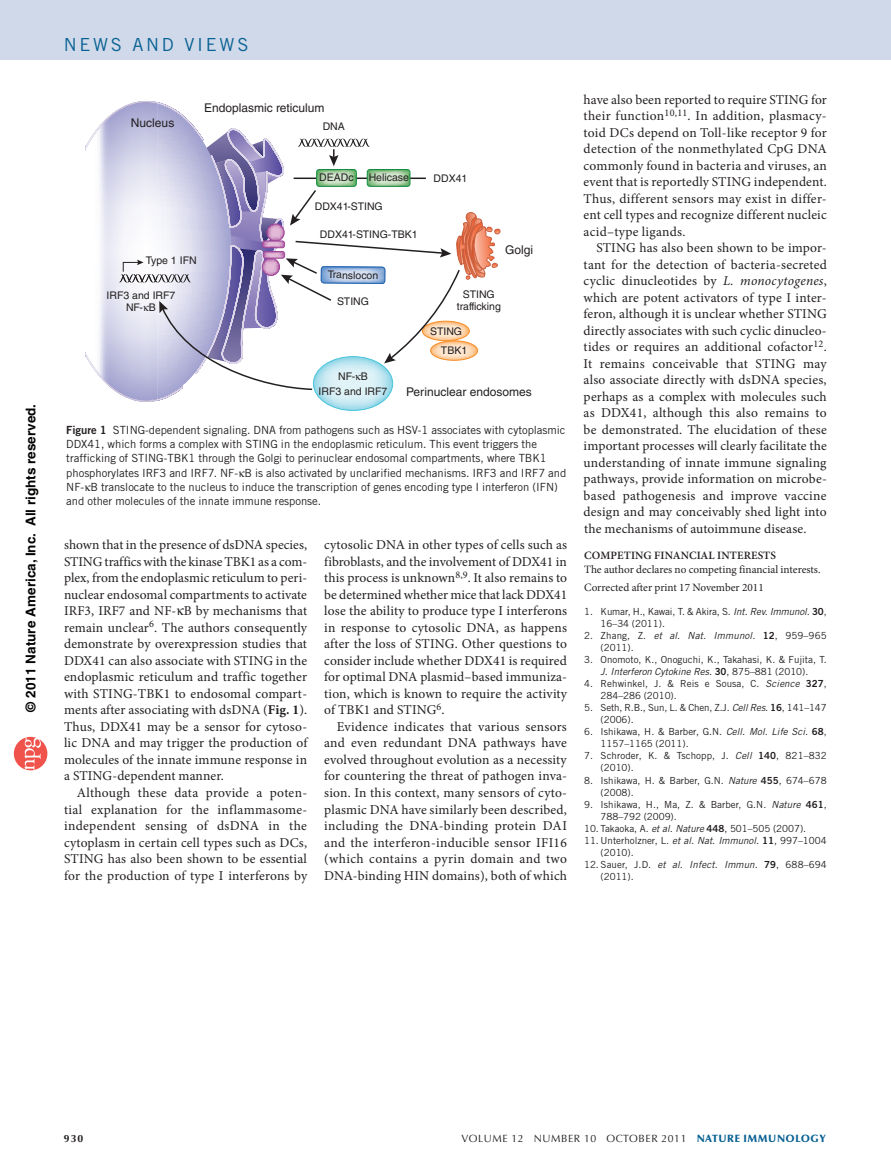
<style>
.page{position:relative;width:891px;height:1175px;background:#fff}
.page>*{position:absolute;margin:0;border:0;box-sizing:border-box;transform-origin:0 0}
.z-HEADER_follow{font:18px "Trade Gothic LT Std";letter-spacing:.15em;color:#086193}
.TEXT_body{font:13.5px/16.5px "Minion Pro";letter-spacing:.015em;color:#231f20;text-align:justify}
.t1{font:700 13.5px "Helvetica";color:#040503}
.t2{font:12px "Helvetica LT Std";color:#231f20}
.t3{font:11.25px/14.2px "Trade Gothic LT Std";letter-spacing:-.005em;color:#231f20}
.TEXT_acknol_comp_int{font:11.25px "Minion Pro";color:#231f20}
.SUBHEAD_acknol_comp{font:600 11.25px "Minion Pro";letter-spacing:.01em;color:#231f20}
.t4{font:10.5px/12px "Helvetica LT Std";color:#231f20;text-align:center}
.t5{font:10.5px "Optima LT Std";letter-spacing:.05em;color:#231f20}
.t6{font:900 10.5px "Optima LT Std";letter-spacing:.05em;color:#086193}
.t7{font:700 10.5px "Optima LT Std";color:#231f20}
.REFERENCES{font:9.75px/12px "Trade Gothic LT Std";color:#231f20}
.s1{font-family:"Trade Gothic LT Std Bd 2"}
.s2{font-weight:700}
.s3{font-style:italic}
.s4{font-weight:400;color:#231f20}
</style>
<div class="page">
<svg style="left:14px;top:737px;width:33px;height:33px"></svg>
<div style="left:0;top:0;width:891px;height:60px;background:#cfd9e9"></div>
<svg style="left:86px;top:101px;width:415px;height:310px"></svg>
<p class="t1" style="left:23px;top:712px;width:309px;rotate:-90deg">© 2011 Nature America, Inc. All rights reserved.</p>
<p class="z-HEADER_follow" style="left:64px;top:34px;width:84px">news and</p>
<p class="z-HEADER_follow" style="left:184px;top:34px;width:62px">vi ews</p>
<p class="t2" style="left:131px;top:116px;width:45px">Nucleus</p>
<p class="t2" style="left:204px;top:101px;width:122px">Endoplasmic reticulum</p>
<p class="t4" style="left:323px;top:120px;width:24px">DNA</p>
<p class="t4" style="left:146px;top:255px;width:52px">Type 1 IFN</p>
<p class="t4" style="left:107px;top:289px;width:70px">IRF3 and IRF7<br>NF- B</p>
<p class="t4" style="left:319px;top:172px;width:36px">DEADc</p>
<p class="t4" style="left:369px;top:172px;width:42px">Helicase</p>
<p class="t4" style="left:315px;top:201px;width:70px">DDX41-STING</p>
<p class="t4" style="left:320px;top:228px;width:99px">DDX41-STING-TBK1</p>
<p class="t4" style="left:328px;top:268px;width:52px;rotate:1deg">Translocon</p>
<p class="t4" style="left:337px;top:295px;width:33px">STING</p>
<p class="t4" style="left:338px;top:370px;width:31px">NF- B</p>
<p class="t4" style="left:434px;top:172px;width:35px">DDX41</p>
<p class="t2" style="left:505px;top:243px;width:30px">Golgi</p>
<p class="t4" style="left:457px;top:288px;width:46px">STING trafficking</p>
<p class="t4" style="left:430px;top:325px;width:33px">STING</p>
<p class="t4" style="left:441px;top:344px;width:28px">TBK1</p>
<p class="t4" style="left:319px;top:385px;width:70px">IRF3 and IRF7</p>
<p class="t2" style="left:406px;top:385px;width:127px">Perinuclear endosomes</p>
<p class="t3" style="left:66px;top:422px;width:502px"><span class="s1">Figure 1</span> STING-dependent signaling. DNA from pathogens such as HSV-1 associates with cytoplasmic DDX41, which forms a complex with STING in the endoplasmic reticulum. This event triggers the trafficking of STING-TBK1 through the Golgi to perinuclear endosomal compartments, where TBK1 phosphorylates IRF3 and IRF7. NF- B is also activated by unclarified mechanisms. IRF3 and IRF7 and NF- B translocate to the nucleus to induce the transcription of genes encoding type I interferon (IFN) and other molecules of the innate immune response.</p>
<p class="TEXT_body" style="left:64px;top:537px;width:245px">shown that in the presence of dsDNA species, STING traffics with the kinase TBK1 as a com&shy;plex, from the endoplasmic reticulum to peri&shy;nuclear endosomal compartments to activate IRF3, IRF7 and NF- B by mechanisms that remain unclear<sup>6</sup>. The authors consequently demonstrate by overexpression studies that DDX41 can also associate with STING in the endoplasmic reticulum and traffic together with STING-TBK1 to endosomal compart&shy;ments after associating with dsDNA (<span class="s2">Fig. 1</span>).<br>Thus, DDX41 may be a sensor for cytoso&shy;lic DNA and may trigger the production of molecules of the innate immune response in a STING-dependent manner.</p>
<p class="TEXT_body" style="left:64px;top:784px;width:245px;text-indent:13px">Although these data provide a poten&shy;tial explanation for the inflammasome&shy;independent sensing of dsDNA in the cytoplasm in certain cell types such as DCs, STING has also been shown to be essential for the production of type I interferons by</p>
<p class="TEXT_body" style="left:324px;top:537px;width:244px">cytosolic DNA in other types of cells such as fibroblasts, and the involvement of DDX41 in this process is unknown<sup>8,9</sup>. It also remains to be determined whether mice that lack DDX41 lose the ability to produce type I interferons in response to cytosolic DNA, as happens after the loss of STING. Other questions to consider include whether DDX41 is required for optimal DNA plasmid–based immuniza&shy;tion, which is known to require the activity of TBK1 and STING<sup>6</sup>.</p>
<p class="TEXT_body" style="left:324px;top:718px;width:244px;text-indent:13px">Evidence indicates that various sensors and even redundant DNA pathways have evolved throughout evolution as a necessity for countering the threat of pathogen inva&shy;sion. In this context, many sensors of cyto&shy;plasmic DNA have similarly been described, including the DNA-binding protein DAI and the interferon-inducible sensor IFI16 (which contains a pyrin domain and two DNA-binding HIN domains), both of which</p>
<p class="TEXT_body" style="left:584px;top:91px;width:245px">have also been reported to require STING for their function<sup>10,11</sup>. In addition, plasmacy&shy;toid DCs depend on Toll-like receptor 9 for detection of the nonmethylated CpG DNA commonly found in bacteria and viruses, an event that is reportedly STING independent.<br>Thus, different sensors may exist in differ&shy;ent cell types and recognize different nucleic acid–type ligands.</p>
<p class="TEXT_body" style="left:584px;top:240px;width:245px;text-align:left;text-indent:13px">STING has also been shown to be impor&shy;tant for the detection of bacteria-secreted cyclic dinucleotides by <span class="s3">L. monocytogenes</span>, which are potent activators of type I inter&shy;feron, although it is unclear whether STING directly associates with such cyclic dinucleo&shy;tides or requires an additional cofactor<sup>12</sup>.<br>It remains conceivable that STING may also associate directly with dsDNA species, perhaps as a complex with molecules such as DDX41, although this also remains to be demonstrated. The elucidation of these important processes will clearly facilitate the understanding of innate immune signaling pathways, provide information on microbe&shy;based pathogenesis and improve vaccine design and may conceivably shed light into the mechanisms of autoimmune disease.</p>
<p class="SUBHEAD_acknol_comp" style="left:584px;top:549px;width:194px">COMPETING FINANCIAL INTERESTS</p>
<p class="TEXT_acknol_comp_int" style="left:584px;top:561px;width:238px">The author declares no competing financial interests.</p>
<p class="TEXT_acknol_comp_int" style="left:584px;top:580px;width:181px">Corrected after print 17 November 2011</p>
<p class="REFERENCES" style="left:601px;top:606px;width:228px;text-indent:-17px">1. Kumar, H., Kawai, T. &amp; Akira, S. <span class="s3">Int. Rev. Immunol.</span> <span class="s1">30</span>,<br>16–34 (2011).</p>
<p class="REFERENCES" style="left:601px;top:630px;width:228px;text-indent:-17px">2. Zhang, Z. <span class="s3">et al. Nat. Immunol.</span> <span class="s1">12</span>, 959–965 (2011).</p>
<p class="REFERENCES" style="left:584px;top:654px;width:244px;text-align:center">3. Onomoto, K., Onoguchi, K., Takahasi, K. &amp; Fujita, T.<br><span class="s3">J. Interferon Cytokine Res.</span> <span class="s1">30</span>, 875–881 (2010).</p>
<p class="REFERENCES" style="left:601px;top:678px;width:228px;text-indent:-17px">4. Rehwinkel, J. &amp; Reis e Sousa, C. <span class="s3">Science</span> <span class="s1">327</span>,<br>284–286 (2010).</p>
<p class="REFERENCES" style="left:601px;top:702px;width:228px;text-indent:-17px">5. Seth, R.B., Sun, L. &amp; Chen, Z.J. <span class="s3">Cell Res.</span> <span class="s1">16</span>, 141–147 (2006).</p>
<p class="REFERENCES" style="left:601px;top:726px;width:228px;text-indent:-17px">6. Ishikawa, H. &amp; Barber, G.N. <span class="s3">Cell. Mol. Life Sci.</span> <span class="s1">68</span>,<br>1157–1165 (2011).</p>
<p class="REFERENCES" style="left:601px;top:750px;width:228px;text-indent:-17px">7. Schroder, K. &amp; Tschopp, J. <span class="s3">Cell</span> <span class="s1">140</span>, 821–832 (2010).</p>
<p class="REFERENCES" style="left:601px;top:774px;width:228px;text-indent:-17px">8. Ishikawa, H. &amp; Barber, G.N. <span class="s3">Nature</span> <span class="s1">455</span>, 674–678 (2008).</p>
<p class="REFERENCES" style="left:601px;top:798px;width:228px;text-indent:-17px">9. Ishikawa, H., Ma, Z. &amp; Barber, G.N. <span class="s3">Nature</span> <span class="s1">461</span>,<br>788–792 (2009).</p>
<p class="REFERENCES" style="left:584px;top:822px;width:224px">10. Takaoka, A. <span class="s3">et al. Nature</span> <span class="s1">448</span>, 501–505 (2007).</p>
<p class="REFERENCES" style="left:601px;top:834px;width:228px;text-indent:-17px">11. Unterholzner, L. <span class="s3">et al. Nat. Immunol.</span> <span class="s1">11</span>, 997–1004 (2010).</p>
<p class="REFERENCES" style="left:601px;top:858px;width:228px;text-indent:-17px">12. Sauer, J.D. <span class="s3">et al. Infect. Immun.</span> <span class="s1">79</span>, 688–694 (2011).</p>
<p class="t7" style="left:64px;top:1132px;width:21px">930</p>
<p class="t5" style="left:462px;top:1132px;width:176px">VOLUME 12 NUMBER 10 OCTOBER</p>
<p class="t6" style="left:662px;top:1132px;width:166px"><span class="s4">2011</span> NATURE IMMUNOLOGY</p>
</div>
